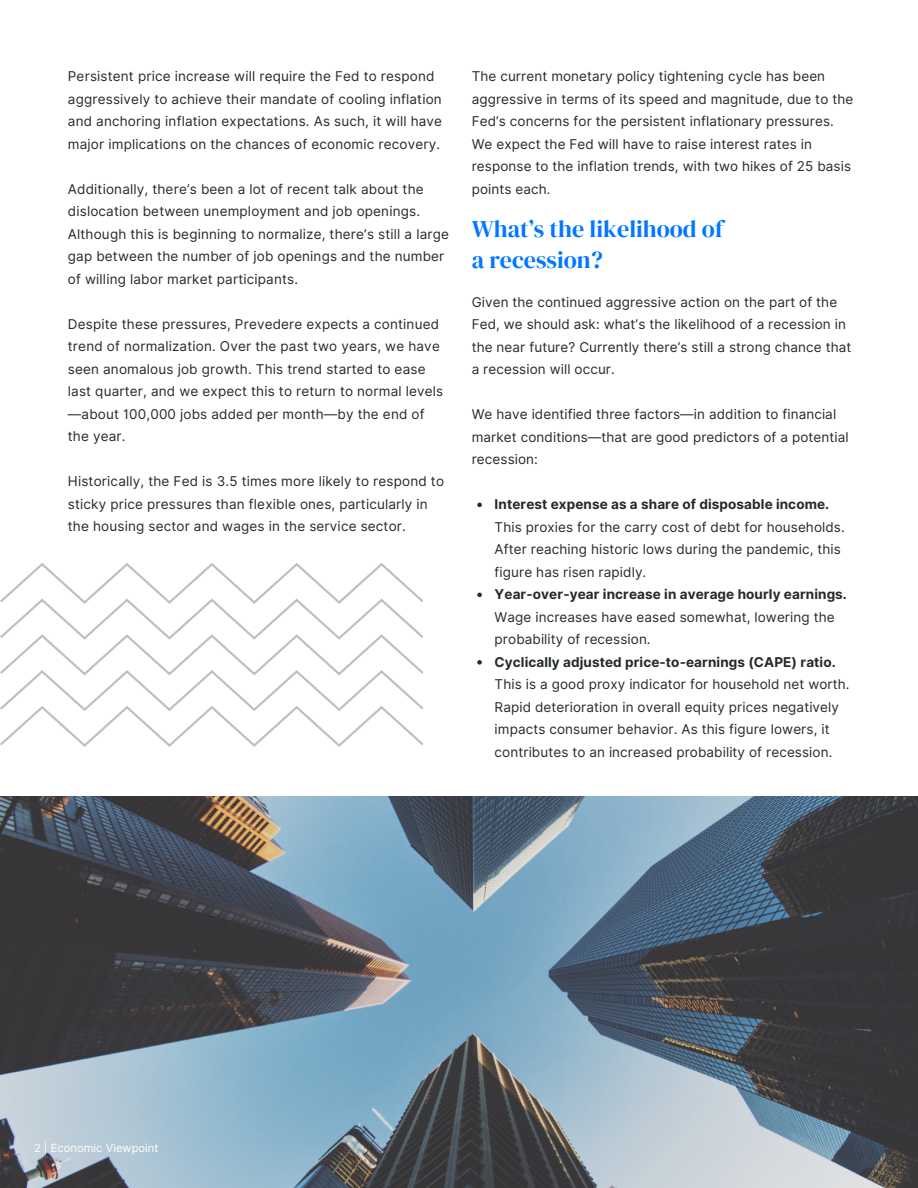
<style>
.page{position:relative;width:918px;height:1188px;background:#fff}
.page>*{position:absolute;margin:0;border:0;box-sizing:border-box;transform-origin:0 0}
.t1{font:24px/31.5px "DM Serif Display";color:#0078ff}
.t2{font:13.5px/22.5px "Inter";letter-spacing:.01em;color:#242a2c}
.t3{font:700 13.5px "Inter";letter-spacing:.01em;color:#242a2c}
.t4{font:11.25px "Inter";color:#fff}
</style>
<div class="page">
<img style="left:0;top:797px;width:918px;height:391px">
<svg style="left:0;top:563px;width:423px;height:184px"></svg>
<svg style="left:477px;top:503px;width:5px;height:4px"></svg>
<svg style="left:477px;top:593px;width:5px;height:4px"></svg>
<svg style="left:477px;top:660px;width:5px;height:5px"></svg>
<p class="t2" style="left:68px;top:65px;width:376px">Persistent price increase will require the Fed to respond aggressively to achieve their mandate of cooling inflation and anchoring inflation expectations. As such, it will have major implications on the chances of economic recovery.</p>
<p class="t2" style="left:68px;top:178px;width:383px">Additionally, there’s been a lot of recent talk about the dislocation between unemployment and job openings.<br>Although this is beginning to normalize, there’s still a large gap between the number of job openings and the number of willing labor market participants.</p>
<p class="t2" style="left:68px;top:313px;width:377px">Despite these pressures, Prevedere expects a continued trend of normalization. Over the past two years, we have seen anomalous job growth. This trend started to ease last quarter, and we expect this to return to normal levels —about 100,000 jobs added per month—by the end of the year.</p>
<p class="t2" style="left:68px;top:470px;width:378px">Historically, the Fed is 3.5 times more likely to respond to sticky price pressures than flexible ones, particularly in the housing sector and wages in the service sector.</p>
<p class="t2" style="left:472px;top:65px;width:383px">The current monetary policy tightening cycle has been aggressive in terms of its speed and magnitude, due to the Fed’s concerns for the persistent inflationary pressures.<br>We expect the Fed will have to raise interest rates in response to the inflation trends, with two hikes of 25 basis points each.</p>
<h1 class="t1" style="left:472px;top:213px;width:253px">What’s the likelihood of a recession?</h1>
<p class="t2" style="left:472px;top:291px;width:381px">Given the continued aggressive action on the part of the Fed, we should ask: what’s the likelihood of a recession in the near future? Currently there’s still a strong chance that a recession will occur.</p>
<p class="t2" style="left:472px;top:403px;width:378px">We have identified three factors—in addition to financial market conditions—that are good predictors of a potential recession:</p>
<p class="t3" style="left:495px;top:496px;width:336px">Interest expense as a share of disposable income.</p>
<p class="t2" style="left:495px;top:516px;width:352px">This proxies for the carry cost of debt for households.<br>After reaching historic lows during the pandemic, this figure has risen rapidly.</p>
<p class="t3" style="left:495px;top:586px;width:354px">Year-over-year increase in average hourly earnings.</p>
<p class="t2" style="left:495px;top:606px;width:342px">Wage increases have eased somewhat, lowering the probability of recession.</p>
<p class="t3" style="left:495px;top:654px;width:343px">Cyclically adjusted price-to-earnings (CAPE) ratio.</p>
<p class="t2" style="left:495px;top:673px;width:356px">This is a good proxy indicator for household net worth.<br>Rapid deterioration in overall equity prices negatively impacts consumer behavior. As this figure lowers, it contributes to an increased probability of recession.</p>
<p class="t4" style="left:34px;top:1141px;width:126px">2 | Economic Viewpoint</p>
</div>
